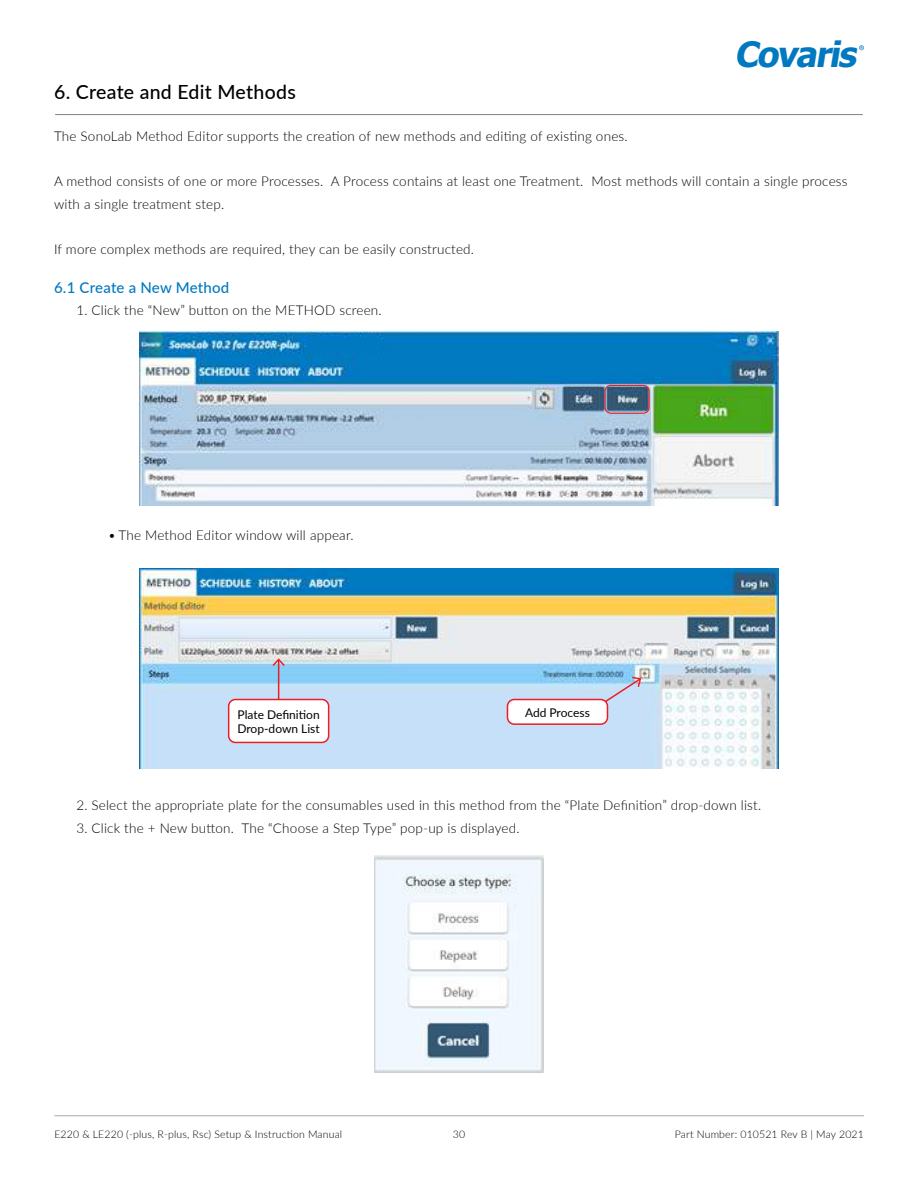
<style>
.page{position:relative;width:918px;height:1188px;background:#fff}
.page>*{position:absolute;margin:0;border:0;box-sizing:border-box;transform-origin:0 0}
.t1{font:italic 700 35.1px "Tahoma";color:#0079c1}
.t2{font:500 19.5px "Lato";letter-spacing:.015em;color:#000}
.t3{font:500 15px "Lato";letter-spacing:.01em;color:#0079c1}
.t4{font:300 13.5px/22.5px "Lato";letter-spacing:.015em;color:#000}
.t5{font:12px/14.4px "Lato";color:#000}
.t6{font:300 10.5px "Lato";letter-spacing:.015em;color:#000}
</style>
<div class="page">
<hr style="left:54px;top:1115px;width:810px;height:1px;background:#a7a9ac">
<svg style="left:859px;top:45px;width:5px;height:5px"></svg>
<img style="left:139px;top:332px;width:640px;height:174px">
<hr style="left:55px;top:114px;width:808px;height:1px;background:#808285">
<img style="left:375px;top:855px;width:168px;height:217px">
<img style="left:139px;top:568px;width:640px;height:200px">
<div style="left:604px;top:385px;width:46px;height:29px;border:1px solid #ed1d24;border-radius:6px"></div>
<hr style="left:278px;top:660px;width:1px;height:61px;background:#ed1d24">
<svg style="left:271px;top:657px;width:15px;height:11px"></svg>
<svg style="left:574px;top:676px;width:68px;height:47px;background:#bbd3ed"></svg>
<div style="left:229px;top:700px;width:100px;height:42px;background:#fff;border-radius:7px"></div>
<div style="left:228px;top:699px;width:101px;height:44px;border:2px solid #ed1d24;border-radius:7px"></div>
<div style="left:507px;top:700px;width:100px;height:24px;background:#fff;border-radius:7px"></div>
<div style="left:507px;top:699px;width:101px;height:26px;border:2px solid #ed1d24;border-radius:7px"></div>
<div style="left:306px;top:338px;width:77px;height:15px;background:#0079c0;border-radius:8px"></div>
<h2 class="t2" style="left:54px;top:78px;width:243px">6. Create and Edit Methods</h2>
<h1 class="t1" style="left:735px;top:32px;width:131px">Covaris</h1>
<p class="t4" style="left:54px;top:124px;width:575px">The SonoLab Method Editor supports the creation of new methods and editing of existing ones.</p>
<p class="t4" style="left:54px;top:169px;width:795px">A method consists of one or more Processes. A Process contains at least one Treatment. Most methods will contain a single process with a single treatment step.</p>
<p class="t4" style="left:54px;top:237px;width:422px">If more complex methods are required, they can be easily constructed.</p>
<p class="t3" style="left:54px;top:276px;width:177px">6.1 Create a New Method</p>
<p class="t4" style="left:77px;top:298px;width:307px">1. Click the “New” button on the METHOD screen.</p>
<p class="t4" style="left:108px;top:523px;width:247px">• The Method Editor window will appear.</p>
<p class="t5" style="left:238px;top:707px;width:84px">Plate Definition<br>Drop-down List</p>
<p class="t5" style="left:525px;top:705px;width:66px">Add Process</p>
<p class="t4" style="left:77px;top:793px;width:686px">2. Select the appropriate plate for the consumables used in this method from the “Plate Definition” drop-down list.</p>
<p class="t4" style="left:77px;top:816px;width:445px">3. Click the + New button. The “Choose a Step Type” pop-up is displayed.</p>
<p class="t6" style="left:54px;top:1127px;width:289px">E220 &amp; LE220 (-plus, R-plus, Rsc) Setup &amp; Instruction Manual</p>
<p class="t6" style="left:675px;top:1127px;width:191px">Part Number: 010521 Rev B | May 2021</p>
<p class="t6" style="left:453px;top:1127px;width:14px">30</p>
</div>
